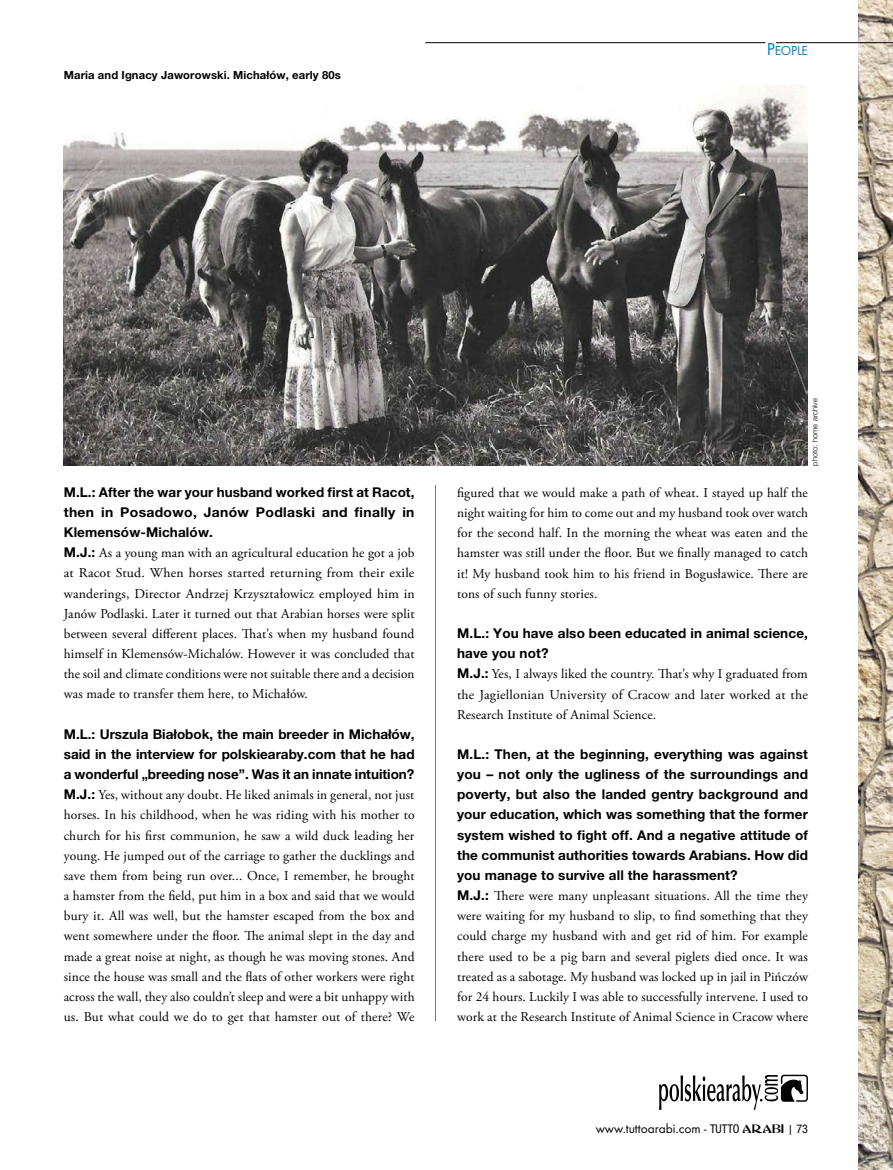
<style>
.page{position:relative;width:893px;height:1170px;background:#fff}
.page>*{position:absolute;margin:0;border:0;box-sizing:border-box;transform-origin:0 0}
.t1{font:13.5px/20.1px "Adobe Garamond Pro";letter-spacing:.01em;color:#000;text-align:justify}
.t2{font:700 13.5px/20.1px "Helvetica Neue LT Pro";letter-spacing:.01em;color:#000;text-align:justify}
.t3{font:13.5px "Futura T";color:#000}
.t4{font:13.5px "Futura T";letter-spacing:-.015em;color:#007ac2}
.t5{font:700 11.25px "Helvetica Neue LT Pro";letter-spacing:.01em;color:#000}
.t6{font:300 7.5px "Helvetica Neue LT Pro";letter-spacing:.01em;color:#000}
.s1{font-size:18px}
.s2{font-family:"Helvetica Neue LT Pro";font-weight:700}
.s3{font-family:"Helvetica Neue";font-stretch:condensed;font-size:12px}
.s4{font-family:"Abbess";font-size:12px}
.s5{font-size:12px}
</style>
<div class="page">
<img style="left:859px;top:0;width:34px;height:1169px">
<svg style="left:659px;top:1074px;width:149px;height:35px"></svg>
<hr style="left:435px;top:485px;width:1px;height:535px;background:#77787b">
<img style="left:64px;top:85px;width:744px;height:381px">
<hr style="left:776px;top:42px;width:117px;height:1px;background:#000">
<hr style="left:425px;top:42px;width:340px;height:1px;background:#000">
<p class="t5" style="left:64px;top:68px;width:279px">Maria and Ignacy Jaworowski. Michałów, early 80s</p>
<p class="t4" style="left:767px;top:43px;width:43px"><span class="s1">P</span>EOPLE</p>
<p class="t2" style="left:64px;top:481px;width:352px">M.L.: After the war your husband worked first at Racot, then in Posadowo, Janów Podlaski and finally in Klemensów-Michalów.</p>
<p class="t1" style="left:64px;top:543px;width:353px"><span class="s2">M.J.:</span> As a young man with an agricultural education he got a job at Racot Stud. When horses started returning from their exile wanderings, Director Andrzej Krzyształowicz employed him in Janów Podlaski. Later it turned out that Arabian horses were split between several different places. That’s when my husband found himself in Klemensów-Michalów. However it was concluded that the soil and climate conditions were not suitable there and a decision was made to transfer them here, to Michałów.</p>
<p class="t2" style="left:64px;top:723px;width:352px">M.L.: Urszula Białobok, the main breeder in Michałów, said in the interview for polskiearaby.com that he had a wonderful „breeding nose”. Was it an innate intuition?</p>
<p class="t1" style="left:64px;top:785px;width:352px"><span class="s2">M.J.:</span> Yes, without any doubt. He liked animals in general, not just horses. In his childhood, when he was riding with his mother to church for his first communion, he saw a wild duck leading her young. He jumped out of the carriage to gather the ducklings and save them from being run over... Once, I remember, he brought a hamster from the field, put him in a box and said that we would bury it. All was well, but the hamster escaped from the box and went somewhere under the floor. The animal slept in the day and made a great noise at night, as though he was moving stones. And since the house was small and the flats of other workers were right across the wall, they also couldn’t sleep and were a bit unhappy with us. But what could we do to get that hamster out of there? We</p>
<p class="t6" style="left:810px;top:466px;width:69px;rotate:-90deg">photo: home archive</p>
<p class="t1" style="left:457px;top:483px;width:353px">figured that we would make a path of wheat. I stayed up half the night waiting for him to come out and my husband took over watch for the second half. In the morning the wheat was eaten and the hamster was still under the floor. But we finally managed to catch it! My husband took him to his friend in Bogusławice. There are tons of such funny stories.</p>
<p class="t2" style="left:457px;top:622px;width:352px">M.L.: You have also been educated in animal science, have you not?</p>
<p class="t1" style="left:457px;top:664px;width:352px"><span class="s2">M.J.:</span> Yes, I always liked the country. That’s why I graduated from the Jagiellonian University of Cracow and later worked at the Research Institute of Animal Science.</p>
<p class="t2" style="left:457px;top:743px;width:353px">M.L.: Then, at the beginning, everything was against you – not only the ugliness of the surroundings and poverty, but also the landed gentry background and your education, which was something that the former system wished to fight off. And a negative attitude of the communist authorities towards Arabians. How did you manage to survive all the harassment?</p>
<p class="t1" style="left:457px;top:886px;width:352px"><span class="s2">M.J.:</span> There were many unpleasant situations. All the time they were waiting for my husband to slip, to find something that they could charge my husband with and get rid of him. For example there used to be a pig barn and several piglets died once. It was treated as a sabotage. My husband was locked up in jail in Pińczów for 24 hours. Luckily I was able to successfully intervene. I used to work at the Research Institute of Animal Science in Cracow where</p>
<p class="t3" style="left:596px;top:1120px;width:214px">www.tuttoarabi.com - <span class="s3">TUTTO</span> <span class="s4">ARABI</span> <span class="s5">|</span> <span class="s3">73</span></p>
</div>
